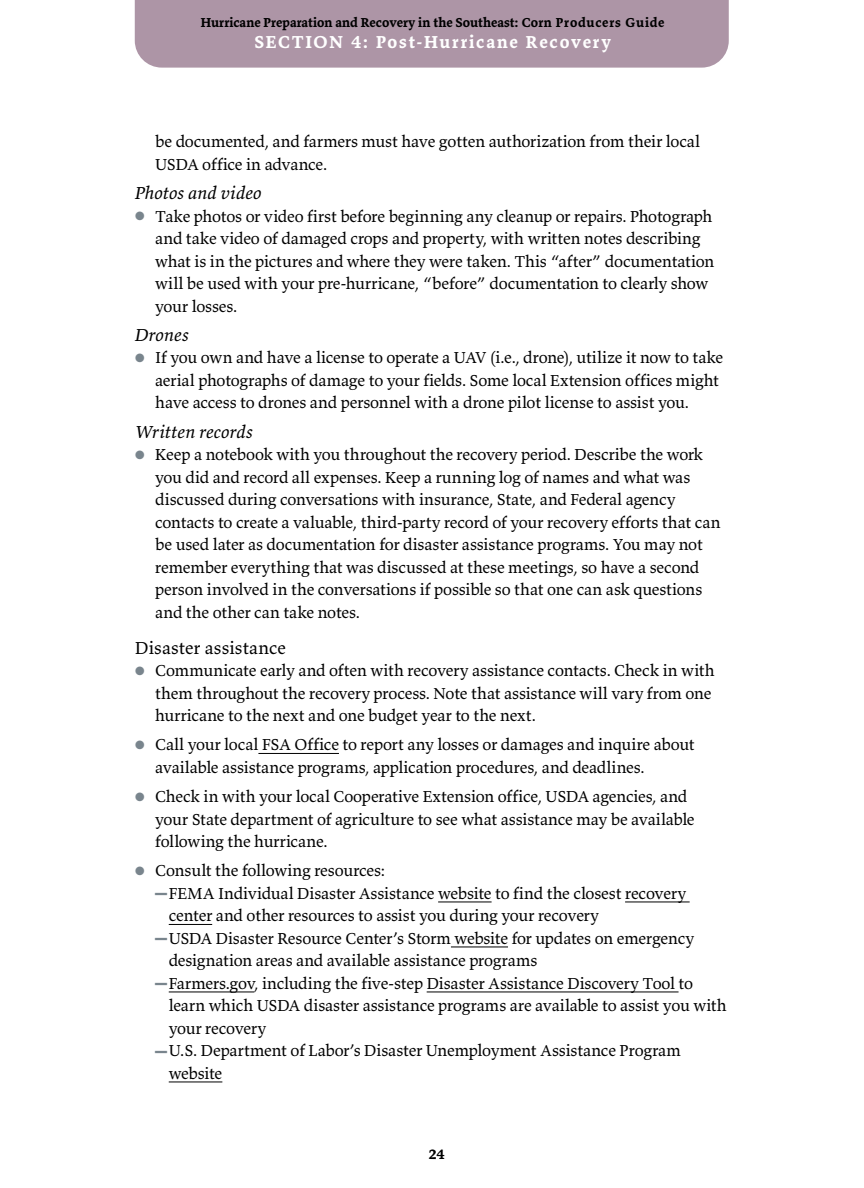
<style>
.page{position:relative;width:864px;height:1188px;background:#fff}
.page>*{position:absolute;margin:0;border:0;box-sizing:border-box;transform-origin:0 0}
.t1{font:italic 18px "Valkyrie T3";letter-spacing:.01em;color:#000}
.t2{font:700 18px "Valkyrie T3";letter-spacing:.1em;color:#fff}
.t3{font:18px "Valkyrie T3";letter-spacing:.005em;color:#000}
.t4{font:16.5px/22.5px "Valkyrie T3";letter-spacing:-.01em;color:#000}
.t5{font:700 15px "Valkyrie T3";color:#000}
.t6{font:700 13.5px "Valkyrie T3";letter-spacing:.005em;color:#000}
.s1{color:#79858d}
.s2{font-family:"Times New Roman";font-size:12px;color:#79858d}
</style>
<div class="page">
<div style="left:135px;top:0;width:594px;height:68px;background:#ad95a6"></div>
<hr style="left:258px;top:753px;width:81px;height:1px;background:#000">
<hr style="left:438px;top:902px;width:54px;height:1px;background:#000">
<hr style="left:625px;top:902px;width:65px;height:1px;background:#000">
<hr style="left:169px;top:924px;width:43px;height:1px;background:#000">
<hr style="left:451px;top:947px;width:57px;height:1px;background:#000">
<hr style="left:169px;top:992px;width:85px;height:1px;background:#000">
<hr style="left:427px;top:992px;width:252px;height:1px;background:#000">
<hr style="left:169px;top:1082px;width:53px;height:1px;background:#000">
<p class="t6" style="left:201px;top:14px;width:465px">Hurricane Preparation and Recovery in the Southeast: Corn Producers Guide</p>
<p class="t2" style="left:254px;top:30px;width:358px">SECTION 4: Post-Hurricane Recovery</p>
<p class="t4" style="left:155px;top:130px;width:546px">be documented, and farmers must have gotten authorization from their local<br>USDA office in advance.</p>
<p class="t1" style="left:135px;top:182px;width:128px">Photos and video</p>
<p class="t4" style="left:155px;top:204px;width:561px;text-indent:-20px"><span class="s1">●</span> Take photos or video first before beginning any cleanup or repairs. Photograph and take video of damaged crops and property, with written notes describing what is in the pictures and where they were taken. This “after” documentation will be used with your pre-hurricane, “before” documentation to clearly show your losses.</p>
<p class="t1" style="left:135px;top:323px;width:55px">Drones</p>
<p class="t4" style="left:155px;top:346px;width:570px;text-indent:-20px"><span class="s1">●</span> If you own and have a license to operate a UAV (i.e., drone), utilize it now to take aerial photographs of damage to your fields. Some local Extension offices might have access to drones and personnel with a drone pilot license to assist you.</p>
<p class="t1" style="left:135px;top:420px;width:119px">Written records</p>
<p class="t4" style="left:155px;top:443px;width:567px;text-indent:-20px"><span class="s1">●</span> Keep a notebook with you throughout the recovery period. Describe the work you did and record all expenses. Keep a running log of names and what was discussed during conversations with insurance, State, and Federal agency contacts to create a valuable, third-party record of your recovery efforts that can be used later as documentation for disaster assistance programs. You may not remember everything that was discussed at these meetings, so have a second person involved in the conversations if possible so that one can ask questions and the other can take notes.</p>
<p class="t3" style="left:135px;top:636px;width:153px">Disaster assistance</p>
<p class="t4" style="left:155px;top:659px;width:561px;text-indent:-20px"><span class="s1">●</span> Communicate early and often with recovery assistance contacts. Check in with them throughout the recovery process. Note that assistance will vary from one hurricane to the next and one budget year to the next.</p>
<p class="t4" style="left:155px;top:733px;width:541px;text-indent:-20px"><span class="s1">●</span> Call your local FSA Office to report any losses or damages and inquire about available assistance programs, application procedures, and deadlines.</p>
<p class="t4" style="left:155px;top:785px;width:541px;text-indent:-20px"><span class="s1">●</span> Check in with your local Cooperative Extension office, USDA agencies, and your State department of agriculture to see what assistance may be available following the hurricane.</p>
<p class="t4" style="left:135px;top:859px;width:252px"><span class="s1">●</span> Consult the following resources:</p>
<p class="t4" style="left:155px;top:882px;width:532px"><span class="s2">▬</span>FEMA Individual Disaster Assistance website to find the closest recovery</p>
<p class="t4" style="left:169px;top:904px;width:432px">center and other resources to assist you during your recovery</p>
<p class="t4" style="left:155px;top:927px;width:540px"><span class="s2">▬</span>USDA Disaster Resource Center’s Storm website for updates on emergency</p>
<p class="t4" style="left:169px;top:949px;width:370px">designation areas and available assistance programs</p>
<p class="t4" style="left:155px;top:972px;width:539px"><span class="s2">▬</span>Farmers.gov, including the five-step Disaster Assistance Discovery Tool to</p>
<p class="t4" style="left:169px;top:994px;width:560px">learn which USDA disaster assistance programs are available to assist you with</p>
<p class="t4" style="left:169px;top:1017px;width:99px">your recovery</p>
<p class="t4" style="left:155px;top:1039px;width:527px"><span class="s2">▬</span>U.S. Department of Labor’s Disaster Unemployment Assistance Program</p>
<p class="t4" style="left:169px;top:1062px;width:55px">website</p>
<p class="t5" style="left:429px;top:1144px;width:18px">24</p>
</div>
